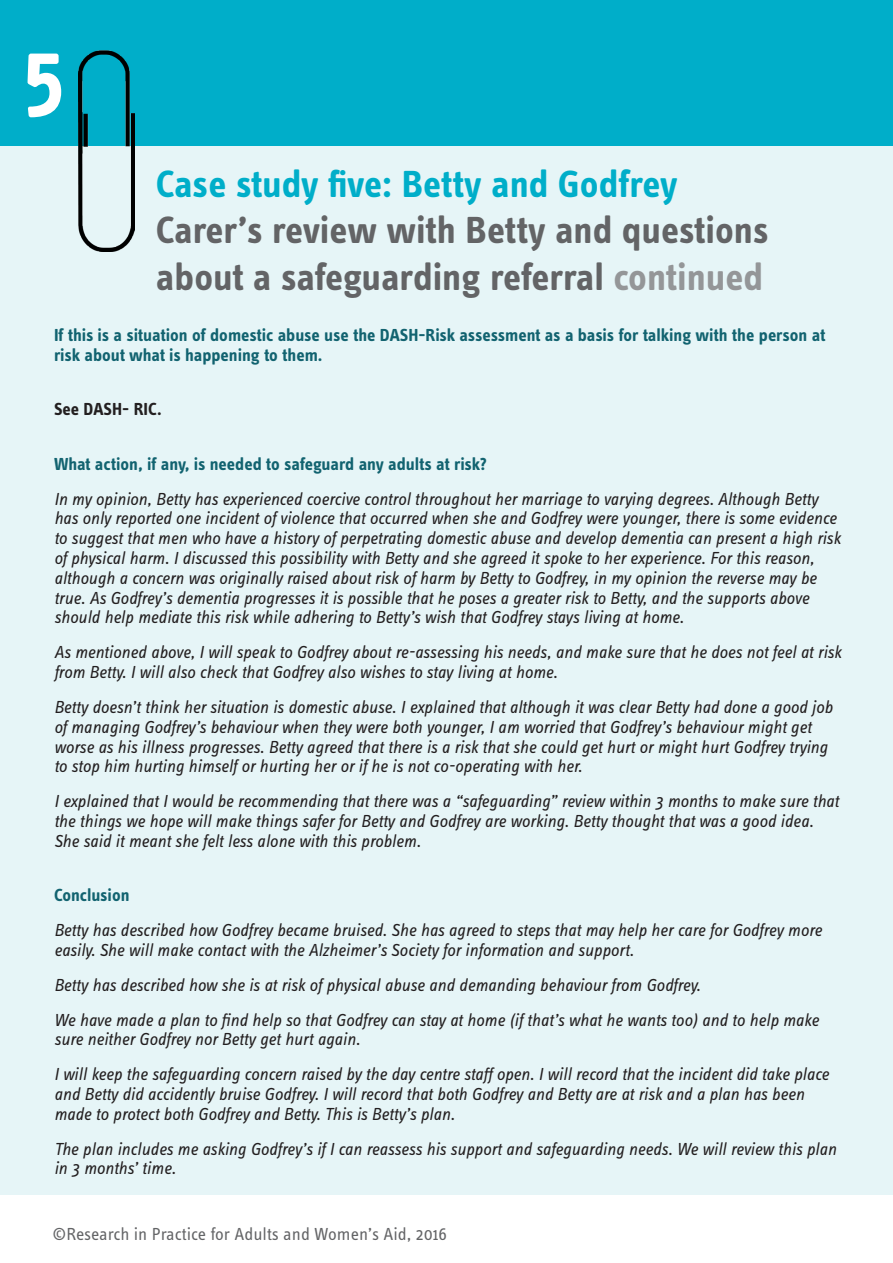
<style>
.page{position:relative;width:893px;height:1263px;background:#fff}
.page>*{position:absolute;margin:0;border:0;box-sizing:border-box;transform-origin:0 0}
.t1{font:700 90px "Info Text Pro";color:#fff}
.t2{font:700 39px/46.8px "Info Text Pro";color:#636466}
.t3{font:700 39px "Info Text Pro";letter-spacing:-.005em;color:#00aec9}
.t4{font:italic 18px/19.8px "Info Text Pro";letter-spacing:-.005em;color:#231f20}
.t5{font:700 18px/19.8px "Info Text Pro";letter-spacing:-.005em;color:#126370}
.t6{font:18px "Info Text Pro";color:#636466}
.t7{font:700 18px "Info Text Pro";letter-spacing:-.005em;color:#231f20}
.s1{color:#949698}
</style>
<div class="page">
<div style="left:0;top:0;width:893px;height:147px;background:#00aec9"></div>
<div style="left:0;top:147px;width:893px;height:1048px;background:#e6f5f7"></div>
<img style="left:78px;top:51px;width:56px;height:201px">
<p class="t1" style="left:23px;top:19px;width:43px">5</p>
<p class="t3" style="left:156px;top:160px;width:523px">Case study five: Betty and Godfrey</p>
<p class="t2" style="left:156px;top:207px;width:614px">Carer’s review with Betty and questions about a safeguarding referral <span class="s1">continued</span></p>
<p class="t5" style="left:54px;top:325px;width:773px">If this is a situation of domestic abuse use the DASH-Risk assessment as a basis for talking with the person at risk about what is happening to them.</p>
<p class="t7" style="left:54px;top:398px;width:109px">See DASH- RIC.</p>
<p class="t5" style="left:54px;top:454px;width:435px">What action, if any, is needed to safeguard any adults at risk?</p>
<p class="t4" style="left:54px;top:488px;width:788px">In my opinion, Betty has experienced coercive control throughout her marriage to varying degrees. Although Betty has only reported one incident of violence that occurred when she and Godfrey were younger, there is some evidence to suggest that men who have a history of perpetrating domestic abuse and develop dementia can present a high risk of physical harm. I discussed this possibility with Betty and she agreed it spoke to her experience. For this reason, although a concern was originally raised about risk of harm by Betty to Godfrey, in my opinion the reverse may be true. As Godfrey’s dementia progresses it is possible that he poses a greater risk to Betty, and the supports above should help mediate this risk while adhering to Betty’s wish that Godfrey stays living at home.</p>
<p class="t4" style="left:54px;top:642px;width:789px">As mentioned above, I will speak to Godfrey about re-assessing his needs, and make sure that he does not feel at risk from Betty. I will also check that Godfrey also wishes to stay living at home.</p>
<p class="t4" style="left:54px;top:696px;width:780px">Betty doesn’t think her situation is domestic abuse. I explained that although it was clear Betty had done a good job of managing Godfrey’s behaviour when they were both younger, I am worried that Godfrey’s behaviour might get worse as his illness progresses. Betty agreed that there is a risk that she could get hurt or might hurt Godfrey trying to stop him hurting himself or hurting her or if he is not co-operating with her.</p>
<p class="t4" style="left:54px;top:791px;width:786px">I explained that I would be recommending that there was a “safeguarding” review within 3 months to make sure that the things we hope will make things safer for Betty and Godfrey are working. Betty thought that was a good idea.<br>She said it meant she felt less alone with this problem.</p>
<p class="t5" style="left:54px;top:885px;width:77px">Conclusion</p>
<p class="t4" style="left:54px;top:920px;width:769px">Betty has described how Godfrey became bruised. She has agreed to steps that may help her care for Godfrey more easily. She will make contact with the Alzheimer’s Society for information and support.</p>
<p class="t4" style="left:54px;top:974px;width:648px">Betty has described how she is at risk of physical abuse and demanding behaviour from Godfrey.</p>
<p class="t4" style="left:54px;top:1009px;width:766px">We have made a plan to find help so that Godfrey can stay at home (if that’s what he wants too) and to help make sure neither Godfrey nor Betty get hurt again.</p>
<p class="t4" style="left:54px;top:1064px;width:776px">I will keep the safeguarding concern raised by the day centre staff open. I will record that the incident did take place and Betty did accidently bruise Godfrey. I will record that both Godfrey and Betty are at risk and a plan has been made to protect both Godfrey and Betty. This is Betty’s plan.</p>
<p class="t4" style="left:54px;top:1138px;width:784px">The plan includes me asking Godfrey’s if I can reassess his support and safeguarding needs. We will review this plan in 3 months’ time.</p>
<p class="t6" style="left:52px;top:1223px;width:396px">©Research in Practice for Adults and Women’s Aid, 2016</p>
</div>
